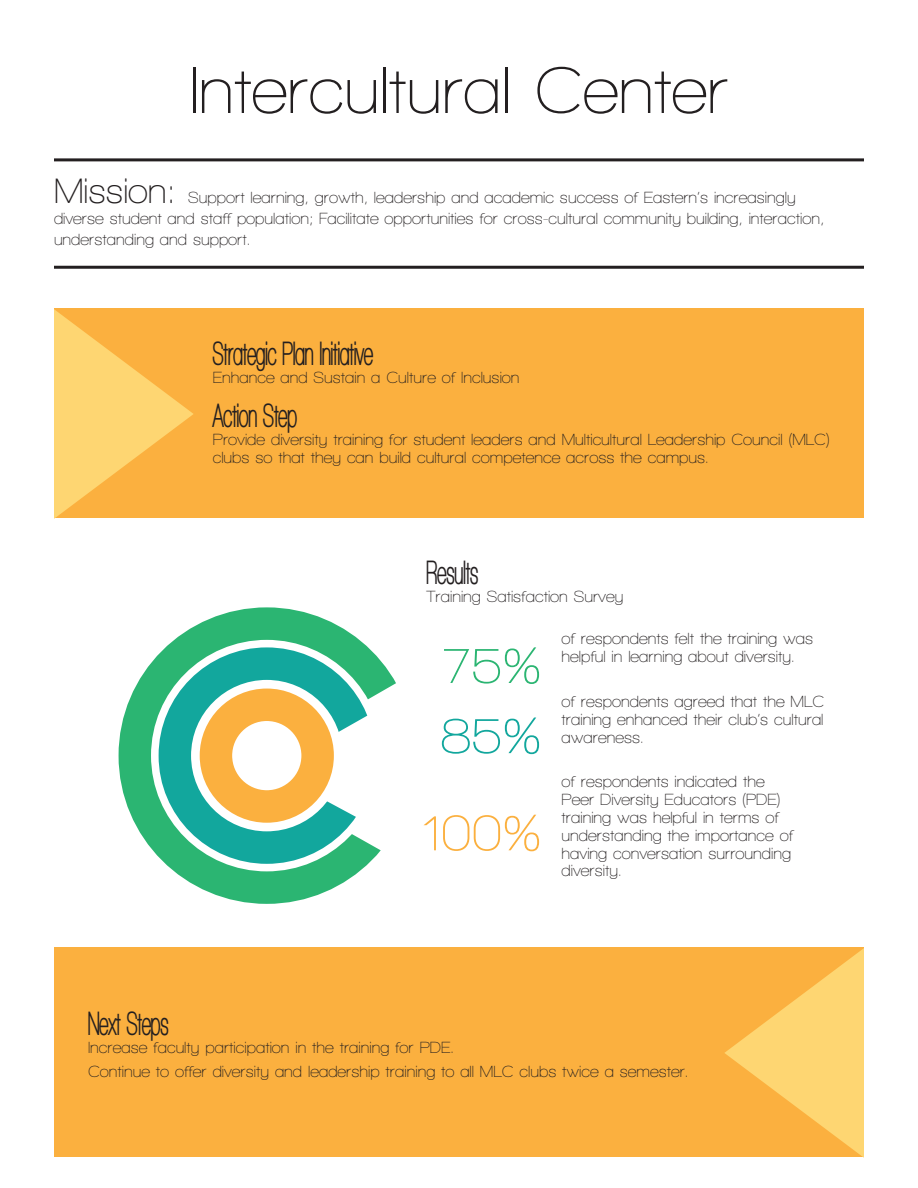
<style>
.page{position:relative;width:918px;height:1188px;background:#fff}
.page>*{position:absolute;margin:0;border:0;box-sizing:border-box;transform-origin:0 0}
.t1{font:600 67.5px "Walkway";color:#231f20}
.t2{font:600 52.5px "Walkway";color:#fbb03f}
.t3{font:600 52.5px "Walkway";color:#2bb572}
.t4{font:600 52.5px "Walkway";color:#12a79d}
.t5{font:700 ultra-condensed 34.5px "Walkway";color:#231f20}
.t6{font:600 16.5px/17.9px "Walkway";color:#231f20}
.s1{font-size:36px}
</style>
<div class="page">
<div style="left:54px;top:947px;width:810px;height:210px;background:#fbb03f"></div>
<svg style="left:725px;top:948px;width:139px;height:210px"></svg>
<div style="left:54px;top:308px;width:810px;height:210px;background:#fbb03f"></div>
<svg style="left:54px;top:309px;width:139px;height:210px"></svg>
<hr style="left:54px;top:158px;width:810px;height:3px;background:#231f20">
<hr style="left:54px;top:266px;width:810px;height:3px;background:#231f20">
<svg style="left:119px;top:607px;width:274px;height:297px"></svg>
<div style="left:159px;top:647px;width:216px;height:217px;border:32px solid #12a79d;border-radius:50%"></div>
<div style="left:200px;top:689px;width:134px;height:134px;border:32px solid #fbb03f;border-radius:50%"></div>
<svg style="left:323px;top:677px;width:73px;height:179px"></svg>
<h1 class="t1" style="left:189px;top:54px;width:541px">Intercultural Center</h1>
<p class="t6" style="left:54px;top:187px;width:772px;line-height:21px"><span class="s1">Mission:</span> Support learning, growth, leadership and academic success of Eastern’s increasingly diverse student and staff population; Facilitate opportunities for cross-cultural community building, interaction, understanding and support.</p>
<h3 class="t5" style="left:213px;top:335px;width:162px">Strategic Plan Initiative</h3>
<p class="t6" style="left:213px;top:369px;width:308px">Enhance and Sustain a Culture of Inclusion</p>
<h3 class="t5" style="left:213px;top:397px;width:86px">Action Step</h3>
<p class="t6" style="left:213px;top:430px;width:619px">Provide diversity training for student leaders and Multicultural Leadership Council (MLC) clubs so that they can build cultural competence across the campus.</p>
<h3 class="t5" style="left:427px;top:554px;width:53px">Results</h3>
<p class="t6" style="left:427px;top:587px;width:198px">Training Satisfaction Survey</p>
<p class="t6" style="left:562px;top:630px;width:253px">of respondents felt the training was helpful in learning about diversity.</p>
<p class="t6" style="left:562px;top:692px;width:264px;text-align:justify">of respondents agreed that the MLC training enhanced their club’s cultural awareness.</p>
<p class="t6" style="left:562px;top:773px;width:233px">of respondents indicated the<br>Peer Diversity Educators (PDE) training was helpful in terms of understanding the importance of having conversation surrounding diversity.</p>
<h2 class="t3" style="left:441px;top:637px;width:102px">75%</h2>
<h2 class="t4" style="left:440px;top:707px;width:103px">85%</h2>
<h2 class="t2" style="left:419px;top:804px;width:124px">100%</h2>
<h3 class="t5" style="left:88px;top:1005px;width:82px">Next Steps</h3>
<p class="t6" style="left:88px;top:1035px;width:602px;line-height:24.6px">Increase faculty participation in the training for PDE.<br>Continue to offer diversity and leadership training to all MLC clubs twice a semester.</p>
</div>
